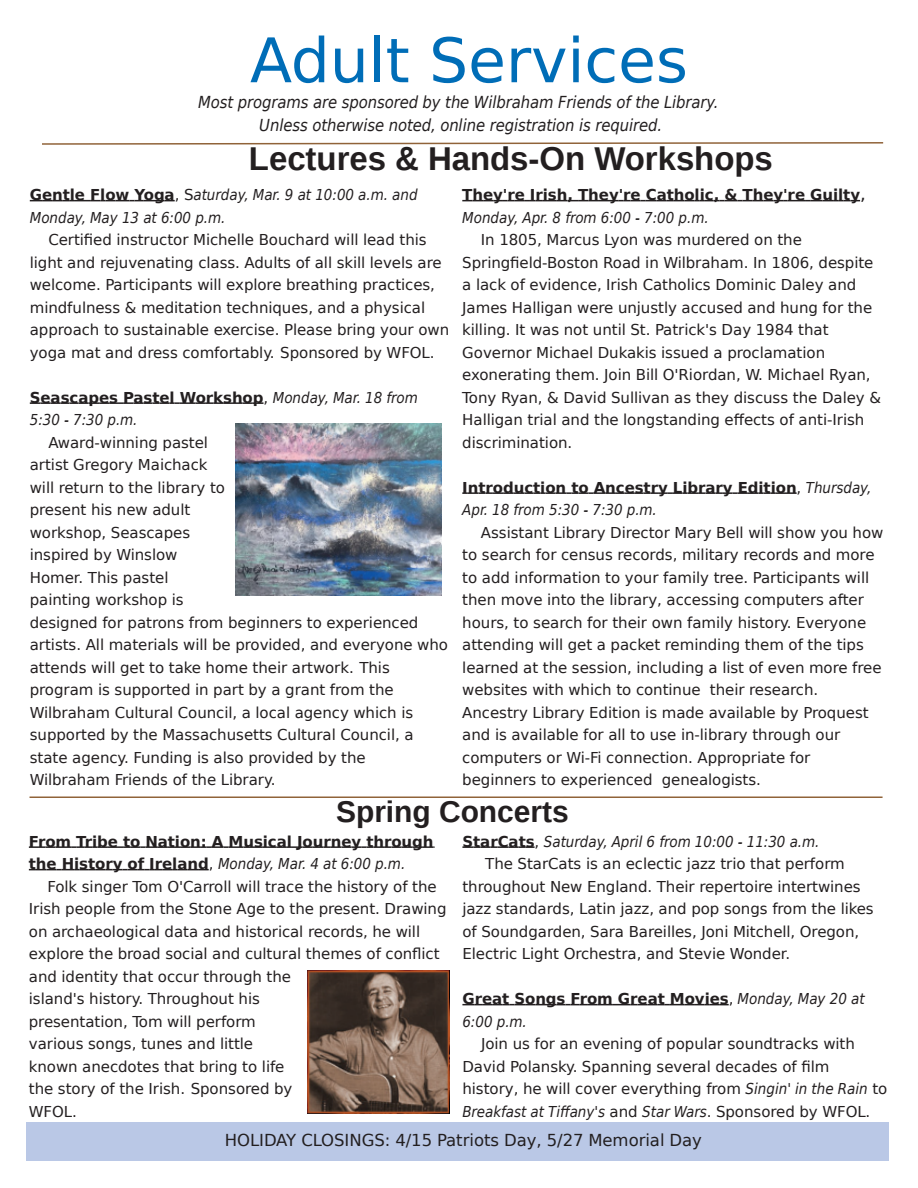
<style>
.page{position:relative;width:918px;height:1188px;background:#fff}
.page>*{position:absolute;margin:0;border:0;box-sizing:border-box;transform-origin:0 0}
.t1{font:61.5px "DejaVu Sans";color:#006db7}
.t2{font:700 33px "Liberation Sans";color:#231f20}
.t3{font:700 30px "Liberation Sans";color:#231f20}
.t4{font:italic 16.5px/22.5px "DejaVu Sans Condensed";letter-spacing:-.005em;color:#231f20;text-align:center}
.t5{font:16.5px "DejaVu Sans";letter-spacing:-.005em;color:#231f20}
.t6{font:15px/22.5px "DejaVu Sans";letter-spacing:-.005em;color:#231f20}
.t7{font:italic 15px/22.5px "DejaVu Sans Condensed";color:#231f20}
.t8{font:700 15px "DejaVu Sans";letter-spacing:-.005em;color:#231f20}
.s1{font-family:"DejaVu Sans";font-weight:700;font-style:normal}
.s2{font-family:"DejaVu Sans";font-style:normal}
.s3{font-weight:400}
.s4{font-family:"DejaVu Sans Condensed";font-weight:400;font-style:italic}
.s5{font-weight:400;font-size:18px}
.s6{font-family:"DejaVu Sans Condensed";font-style:italic}
</style>
<div class="page">
<div style="left:27px;top:1122px;width:862px;height:38px;background:#bac8e6"></div>
<svg style="left:42px;top:142px;width:842px;height:3px"></svg>
<svg style="left:30px;top:200px;width:145px;height:1px"></svg>
<svg style="left:30px;top:402px;width:234px;height:2px"></svg>
<svg style="left:462px;top:200px;width:398px;height:1px"></svg>
<svg style="left:462px;top:492px;width:335px;height:2px"></svg>
<img style="left:236px;top:423px;width:206px;height:173px">
<svg style="left:29px;top:846px;width:406px;height:2px"></svg>
<svg style="left:29px;top:869px;width:180px;height:1px"></svg>
<svg style="left:462px;top:846px;width:73px;height:2px"></svg>
<svg style="left:462px;top:1004px;width:267px;height:1px"></svg>
<img style="left:307px;top:970px;width:143px;height:143px">
<hr style="left:30px;top:796px;width:853px;height:2px;background:#906339">
<h1 class="t1" style="left:250px;top:25px;width:439px">Adult Services</h1>
<p class="t4" style="left:198px;top:91px;width:522px">Most programs are sponsored by the Wilbraham Friends of the Library.<br>Unless otherwise noted, online registration is required.</p>
<h2 class="t2" style="left:249px;top:140px;width:525px">Lectures &amp; Hands-On Workshops</h2>
<p class="t7" style="left:30px;top:184px;width:389px"><span class="s1">Gentle Flow Yoga</span><span class="s2">, S</span>aturday, Mar. 9 at 10:00 a.m. and<br>Monday, May 13 at 6:00 p.m.</p>
<p class="t6" style="left:30px;top:229px;width:421px;text-indent:19px">Certified instructor Michelle Bouchard will lead this light and rejuvenating class. Adults of all skill levels are welcome. Participants will explore breathing practices, mindfulness &amp; meditation techniques, and a physical approach to sustainable exercise. Please bring your own yoga mat and dress comfortably. Sponsored by WFOL.</p>
<p class="t8" style="left:30px;top:389px;width:390px">Seascapes Pastel Workshop<span class="s3">,</span> <span class="s4">Monday, Mar. 18 from</span></p>
<p class="t7" style="left:30px;top:409px;width:109px">5:30 - 7:30 p.m.</p>
<p class="t6" style="left:30px;top:431px;width:420px;text-indent:19px">Award-winning pastel<br>artist Gregory Maichack<br>will return to the library to<br>present his new adult<br>workshop, Seascapes<br>inspired by Winslow<br>Homer. This pastel<br>painting workshop is<br>designed for patrons from beginners to experienced artists. All materials will be provided, and everyone who attends will get to take home their artwork. This program is supported in part by a grant from the Wilbraham Cultural Council, a local agency which is supported by the Massachusetts Cultural Council, a state agency. Funding is also provided by the Wilbraham Friends of the Library.</p>
<p class="t8" style="left:462px;top:186px;width:405px">They're Irish, They're Catholic, &amp; They're Guilty<span class="s5">,</span></p>
<p class="t7" style="left:462px;top:206px;width:248px">Monday, Apr. 8 from 6:00 - 7:00 p.m.</p>
<p class="t6" style="left:462px;top:229px;width:420px;text-indent:19px">In 1805, Marcus Lyon was murdered on the Springfield-Boston Road in Wilbraham. In 1806, despite a lack of evidence, Irish Catholics Dominic Daley and James Halligan were unjustly accused and hung for the killing. It was not until St. Patrick's Day 1984 that Governor Michael Dukakis issued a proclamation exonerating them. Join Bill O'Riordan, W. Michael Ryan, Tony Ryan, &amp; David Sullivan as they discuss the Daley &amp; Halligan trial and the longstanding effects of anti-Irish discrimination.</p>
<p class="t8" style="left:462px;top:479px;width:410px">Introduction to Ancestry Library Edition<span class="s3">,</span> <span class="s4">Thursday,</span></p>
<p class="t7" style="left:462px;top:499px;width:196px">Apr. 18 from 5:30 - 7:30 p.m.</p>
<p class="t6" style="left:462px;top:521px;width:423px;text-indent:19px">Assistant Library Director Mary Bell will show you how to search for census records, military records and more to add information to your family tree. Participants will then move into the library, accessing computers after hours, to search for their own family history. Everyone attending will get a packet reminding them of the tips learned at the session, including a list of even more free websites with which to continue their research.<br>Ancestry Library Edition is made available by Proquest and is available for all to use in-library through our computers or Wi-Fi connection. Appropriate for beginners to experienced genealogists.</p>
<h3 class="t3" style="left:336px;top:795px;width:234px">Spring Concerts</h3>
<p class="t8" style="left:29px;top:833px;width:406px">From Tribe to Nation: A Musical Journey through</p>
<p class="t7" style="left:29px;top:853px;width:378px"><span class="s1">the History of Ireland</span><span class="s2">,</span> Monday, Mar. 4 at 6:00 p.m.</p>
<p class="t6" style="left:29px;top:875px;width:419px;text-indent:19px">Folk singer Tom O'Carroll will trace the history of the Irish people from the Stone Age to the present. Drawing on archaeological data and historical records, he will explore the broad social and cultural themes of conflict and identity that occur through the<br>island's history. Throughout his<br>presentation, Tom will perform<br>various songs, tunes and little<br>known anecdotes that bring to life<br>the story of the Irish. Sponsored by<br>WFOL.</p>
<p class="t7" style="left:462px;top:830px;width:359px"><span class="s1">StarCats</span><span class="s2">,</span> Saturday, April 6 from 10:00 - 11:30 a.m.</p>
<p class="t6" style="left:462px;top:853px;width:413px;text-indent:23px">The StarCats is an eclectic jazz trio that perform throughout New England. Their repertoire intertwines jazz standards, Latin jazz, and pop songs from the likes of Soundgarden, Sara Bareilles, Joni Mitchell, Oregon, Electric Light Orchestra, and Stevie Wonder.</p>
<p class="t8" style="left:462px;top:990px;width:404px">Great Songs From Great Movies<span class="s3">,</span> <span class="s4">Monday, May 20 at</span></p>
<p class="t7" style="left:462px;top:1010px;width:66px">6:00 p.m.</p>
<p class="t6" style="left:462px;top:1033px;width:426px;text-indent:19px">Join us for an evening of popular soundtracks with<br>David Polansky. Spanning several decades of film history, he will cover everything from <span class="s6">Singin' in the Rain</span> to</p>
<p class="t7" style="left:462px;top:1100px;width:409px">Breakfast at Tiffany's <span class="s2">and</span> Star Wars<span class="s2">. Sponsored by WFOL.</span></p>
<p class="t5" style="left:225px;top:1131px;width:479px">HOLIDAY CLOSINGS: 4/15 Patriots Day, 5/27 Memorial Day</p>
</div>
